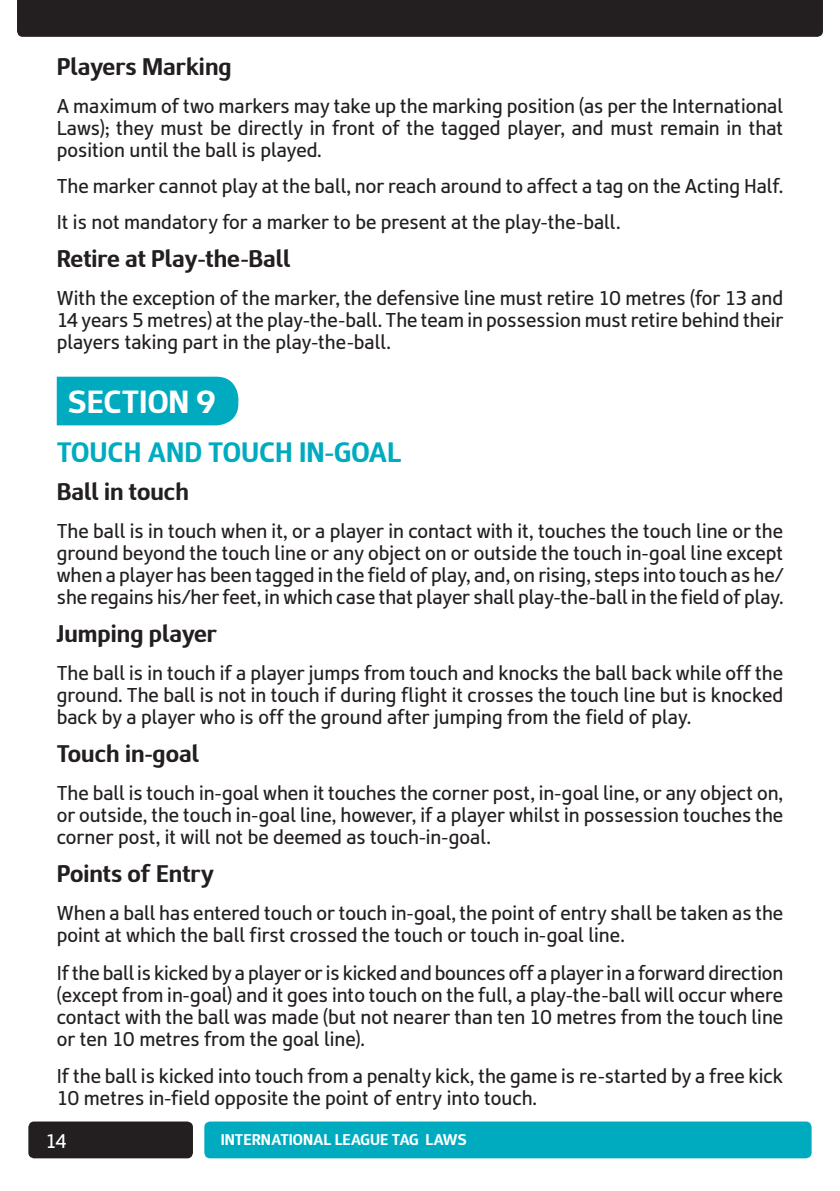
<style>
.page{position:relative;width:840px;height:1191px;background:#fff}
.page>*{position:absolute;margin:0;border:0;box-sizing:border-box;transform-origin:0 0}
.t1{font:700 32px "RL Font";color:#fff}
.t2{font:700 28px "RL Font";color:#00abc0}
.t3{font:700 24px "RL Font";color:#231f20}
.t4{font:20px/22px "RL Font";color:#231f20;text-align:justify}
.t5{font:19.8px "RL Font";color:#fff}
.t6{font:700 15.4px "RL Font";color:#fff}
</style>
<div class="page">
<div style="left:28px;top:1121px;width:165px;height:37px;background:#231f20;border-radius:6px"></div>
<div style="left:204px;top:1121px;width:607px;height:37px;background:#00abc0;border-radius:6px"></div>
<div style="left:17px;top:0;width:805px;height:37px;background:#231f20"></div>
<div style="left:57px;top:377px;width:181px;height:48px;background:#00abc0"></div>
<p class="t3" style="left:57px;top:53px;width:176px">Players Marking</p>
<p class="t4" style="left:57px;top:95px;width:727px">A maximum of two markers may take up the marking position (as per the International Laws); they must be directly in front of the tagged player, and must remain in that position until the ball is played.</p>
<p class="t4" style="left:57px;top:168px;width:727px;line-height:36.2px">The marker cannot play at the ball, nor reach around to affect a tag on the Acting Half.<br>It is not mandatory for a marker to be present at the play-the-ball.</p>
<p class="t3" style="left:57px;top:245px;width:235px">Retire at Play-the-Ball</p>
<p class="t4" style="left:57px;top:287px;width:727px">With the exception of the marker, the defensive line must retire 10 metres (for 13 and 14 years 5 metres) at the play-the-ball. The team in possession must retire behind their players taking part in the play-the-ball.</p>
<h1 class="t1" style="left:68px;top:384px;width:149px">SECTION 9</h1>
<h2 class="t2" style="left:57px;top:437px;width:346px">TOUCH AND TOUCH IN-GOAL</h2>
<p class="t3" style="left:57px;top:478px;width:134px">Ball in touch</p>
<p class="t4" style="left:57px;top:520px;width:727px">The ball is in touch when it, or a player in contact with it, touches the touch line or the ground beyond the touch line or any object on or outside the touch in-goal line except when a player has been tagged in the field of play, and, on rising, steps into touch as he/ she regains his/her feet, in which case that player shall play-the-ball in the field of play.</p>
<p class="t3" style="left:57px;top:620px;width:162px">Jumping player</p>
<p class="t4" style="left:57px;top:662px;width:727px">The ball is in touch if a player jumps from touch and knocks the ball back while off the ground. The ball is not in touch if during flight it crosses the touch line but is knocked back by a player who is off the ground after jumping from the field of play.</p>
<p class="t3" style="left:57px;top:740px;width:144px">Touch in-goal</p>
<p class="t4" style="left:57px;top:782px;width:727px">The ball is touch in-goal when it touches the corner post, in-goal line, or any object on, or outside, the touch in-goal line, however, if a player whilst in possession touches the corner post, it will not be deemed as touch-in-goal.</p>
<p class="t3" style="left:57px;top:860px;width:159px">Points of Entry</p>
<p class="t4" style="left:57px;top:902px;width:727px">When a ball has entered touch or touch in-goal, the point of entry shall be taken as the point at which the ball first crossed the touch or touch in-goal line.</p>
<p class="t4" style="left:57px;top:962px;width:727px">If the ball is kicked by a player or is kicked and bounces off a player in a forward direction (except from in-goal) and it goes into touch on the full, a play-the-ball will occur where contact with the ball was made (but not nearer than ten 10 metres from the touch line or ten 10 metres from the goal line).</p>
<p class="t4" style="left:57px;top:1065px;width:727px">If the ball is kicked into touch from a penalty kick, the game is re-started by a free kick<br>10 metres in-field opposite the point of entry into touch.</p>
<p class="t6" style="left:221px;top:1131px;width:247px">INTERNATIONAL LEAGUE TAG LAWS</p>
<p class="t5" style="left:45px;top:1130px;width:23px">14</p>
</div>
